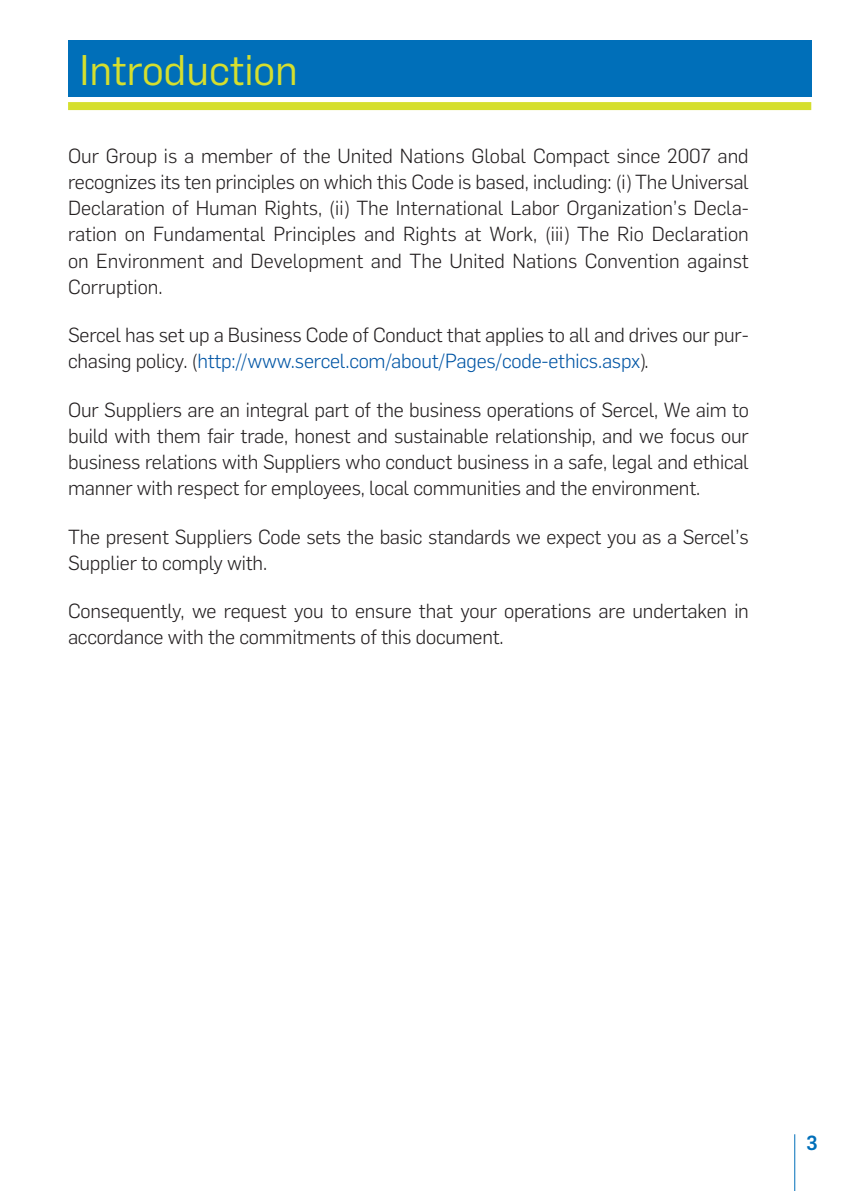
<style>
.page{position:relative;width:851px;height:1191px;background:#fff}
.page>*{position:absolute;margin:0;border:0;box-sizing:border-box;transform-origin:0 0}
.t1{font:42px "Flama";color:#d5df2e}
.t2{font:300 20px/26px "Flama";letter-spacing:-.01em;color:#231f20}
.t3{font:500 20px "Flama";color:#006fb9}
.s1{color:#0155a5}
</style>
<div class="page">
<div style="left:68px;top:40px;width:743px;height:56px;background:#006fb9"></div>
<div style="left:68px;top:102px;width:743px;height:8px;background:#d5df2e"></div>
<hr style="left:794px;top:1134px;width:1px;height:57px;background:#006fb9">
<p class="t1" style="left:79px;top:38px;width:220px">Introduction</p>
<p class="t2" style="left:68px;top:142px;width:682px;text-align:justify">Our Group is a member of the United Nations Global Compact since 2007 and recognizes its ten principles on which this Code is based, including: (i) The Universal Declaration of Human Rights, (ii) The International Labor Organization’s Decla&shy;ration on Fundamental Principles and Rights at Work, (iii) The Rio Declaration on Environment and Development and The United Nations Convention against Corruption.</p>
<p class="t2" style="left:68px;top:321px;width:682px">Sercel has set up a Business Code of Conduct that applies to all and drives our pur&shy;chasing policy. (<span class="s1">http://www.sercel.com/about/Pages/code-ethics.aspx</span>).</p>
<p class="t2" style="left:68px;top:396px;width:682px;text-align:justify">Our Suppliers are an integral part of the business operations of Sercel, We aim to build with them fair trade, honest and sustainable relationship, and we focus our business relations with Suppliers who conduct business in a safe, legal and ethical manner with respect for employees, local communities and the environment.</p>
<p class="t2" style="left:68px;top:522px;width:682px">The present Suppliers Code sets the basic standards we expect you as a Sercel’s<br>Supplier to comply with.</p>
<p class="t2" style="left:68px;top:597px;width:682px">Consequently, we request you to ensure that your operations are undertaken in accordance with the commitments of this document.</p>
<p class="t3" style="left:806px;top:1128px;width:13px">3</p>
</div>
